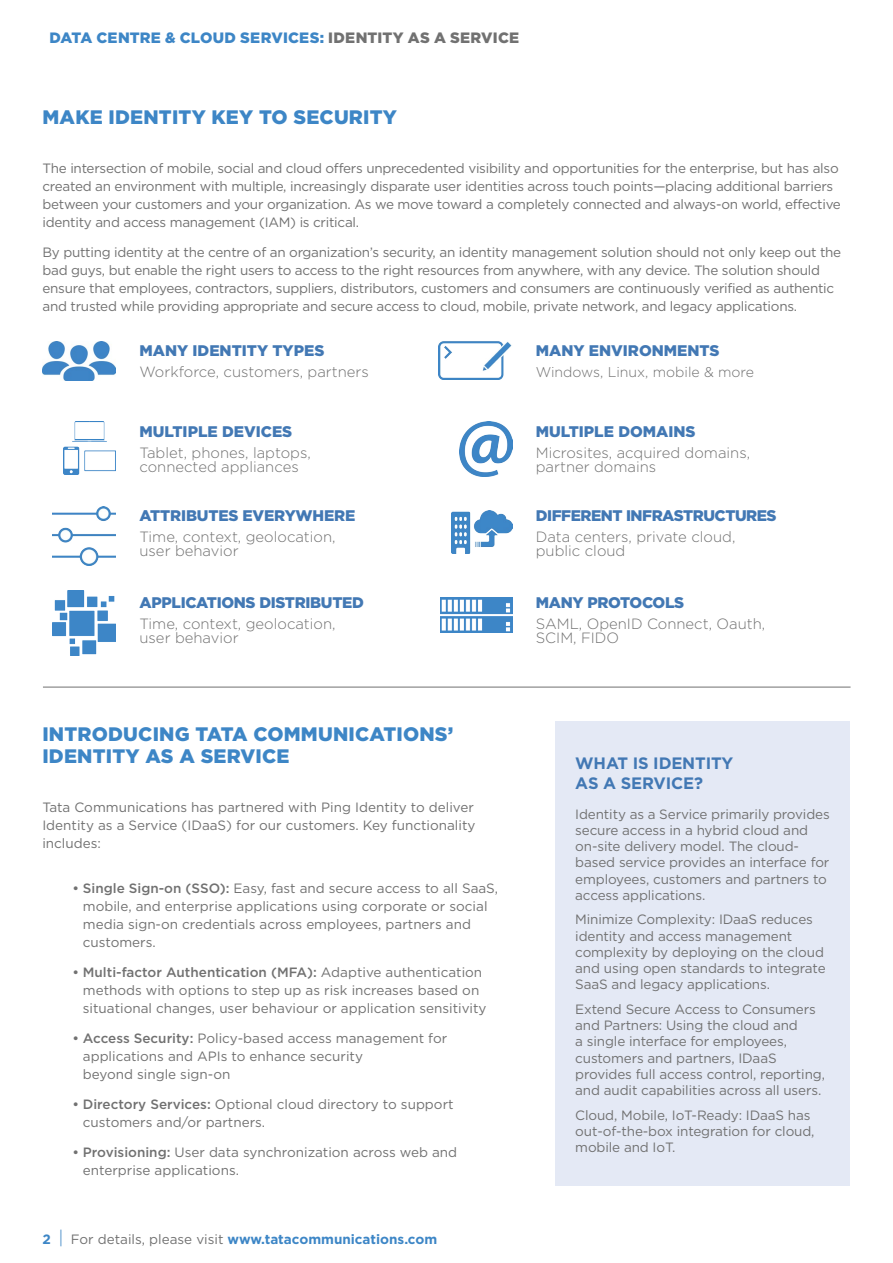
<style>
.page{position:relative;width:893px;height:1263px;background:#fff}
.page>*{position:absolute;margin:0;border:0;box-sizing:border-box;transform-origin:0 0}
.t1{font:900 19.5px/22.5px "Gotham HTF";letter-spacing:.01em;color:#3d86c6}
.t2{font:700 16.5px/19.8px "Gotham HTF";letter-spacing:-.01em;color:#4278b4}
.t3{font:900 15.45px "Gotham HTF";letter-spacing:-.01em;color:#4278b4}
.t4{font:900 15.45px "Gotham HTF";letter-spacing:-.03em;color:#4278b4}
.t5{font:900 15px "Gotham HTF";letter-spacing:.015em;color:#3d86c6}
.t6{font:300 14.85px/14.9px "Gotham HTF";color:#717171}
.t7{font:300 14.1px "Gotham HTF";color:#717171}
.t8{font:13.5px/18px "Gotham HTF";letter-spacing:-.015em;color:#717171}
.t9{font:700 13.5px "Gotham HTF";color:#3d86c6}
.s1{color:#717171}
.s2{font-weight:500}
.s3{font-weight:400;font-size:18px}
.s4{font-weight:400;color:#717171}
</style>
<div class="page">
<img style="left:441px;top:597px;width:71px;height:36px">
<img style="left:64px;top:422px;width:51px;height:53px">
<img style="left:459px;top:422px;width:53px;height:54px">
<img style="left:439px;top:341px;width:73px;height:38px">
<img style="left:52px;top:506px;width:63px;height:59px">
<img style="left:451px;top:510px;width:61px;height:43px">
<img style="left:52px;top:591px;width:63px;height:64px">
<img style="left:43px;top:342px;width:72px;height:38px">
<hr style="left:43px;top:687px;width:807px;height:1px;background:#717171">
<div style="left:555px;top:722px;width:295px;height:464px;background:#e4e9f5"></div>
<p class="t5" style="left:50px;top:29px;width:471px">DATA CENTRE &amp; CLOUD SERVICES: <span class="s1">IDENTITY AS A SERVICE</span></p>
<h1 class="t1" style="left:43px;top:106px;width:356px">MAKE IDENTITY KEY TO SECURITY</h1>
<p class="t8" style="left:43px;top:159px;width:800px">The intersection of mobile, social and cloud offers unprecedented visibility and opportunities for the enterprise, but has also created an environment with multiple, increasingly disparate user identities across touch points—placing additional barriers between your customers and your organization. As we move toward a completely connected and always-on world, effective identity and access management (IAM) is critical.</p>
<p class="t8" style="left:43px;top:243px;width:800px">By putting identity at the centre of an organization’s security, an identity management solution should not only keep out the bad guys, but enable the right users to access to the right resources from anywhere, with any device. The solution should ensure that employees, contractors, suppliers, distributors, customers and consumers are continuously verified as authentic and trusted while providing appropriate and secure access to cloud, mobile, private network, and legacy applications.</p>
<p class="t3" style="left:139px;top:341px;width:186px">MANY IDENTITY TYPES</p>
<p class="t6" style="left:139px;top:364px;width:231px">Workforce, customers, partners</p>
<p class="t3" style="left:139px;top:422px;width:154px">MULTIPLE DEVICES</p>
<p class="t6" style="left:139px;top:445px;width:173px">Tablet, phones, laptops, connected appliances</p>
<p class="t3" style="left:139px;top:506px;width:217px">ATTRIBUTES EVERYWHERE</p>
<p class="t6" style="left:139px;top:529px;width:198px">Time, context, geolocation, user behavior</p>
<p class="t3" style="left:139px;top:593px;width:226px">APPLICATIONS DISTRIBUTED</p>
<p class="t6" style="left:139px;top:616px;width:198px">Time, context, geolocation, user behavior</p>
<h1 class="t1" style="left:42px;top:722px;width:412px">INTRODUCING TATA COMMUNICATIONS’<br>IDENTITY AS A SERVICE</h1>
<p class="t8" style="left:42px;top:798px;width:435px;text-align:justify">Tata Communications has partnered with Ping Identity to deliver Identity as a Service (IDaaS) for our customers. Key functionality includes:</p>
<p class="t8" style="left:83px;top:879px;width:417px;text-indent:-11px"><span class="s2">• Single Sign-on (SSO):</span> Easy, fast and secure access to all SaaS, mobile, and enterprise applications using corporate or social media sign-on credentials across employees, partners and customers.</p>
<p class="t8" style="left:83px;top:962px;width:405px;text-indent:-11px"><span class="s2">• Multi-factor Authentication (MFA):</span> Adaptive authentication methods with options to step up as risk increases based on situational changes, user behaviour or application sensitivity</p>
<p class="t8" style="left:83px;top:1028px;width:366px;text-indent:-11px"><span class="s2">• Access Security:</span> Policy-based access management for applications and APIs to enhance security<br>beyond single sign-on</p>
<p class="t8" style="left:83px;top:1094px;width:372px;text-indent:-11px"><span class="s2">• Directory Services:</span> Optional cloud directory to support customers and/or partners.</p>
<p class="t8" style="left:83px;top:1142px;width:376px;text-indent:-11px"><span class="s2">• Provisioning:</span> User data synchronization across web and enterprise applications.</p>
<p class="t9" style="left:43px;top:1231px;width:396px">2 <span class="s3">|</span> <span class="s4">For details, please visit</span> www.tatacommunications.com</p>
<p class="t3" style="left:536px;top:341px;width:185px">MANY ENVIRONMENTS</p>
<p class="t7" style="left:536px;top:364px;width:220px">Windows, Linux, mobile &amp; more</p>
<p class="t3" style="left:536px;top:422px;width:161px">MULTIPLE DOMAINS</p>
<p class="t6" style="left:536px;top:445px;width:216px">Microsites, acquired domains, partner domains</p>
<p class="t4" style="left:536px;top:506px;width:242px">DIFFERENT INFRASTRUCTURES</p>
<p class="t6" style="left:536px;top:529px;width:201px">Data centers, private cloud, public cloud</p>
<p class="t3" style="left:536px;top:593px;width:150px">MANY PROTOCOLS</p>
<p class="t6" style="left:536px;top:616px;width:231px">SAML, OpenID Connect, Oauth,<br>SCIM, FIDO</p>
<p class="t2" style="left:575px;top:753px;width:160px">WHAT IS IDENTITY<br>AS A SERVICE?</p>
<p class="t8" style="left:575px;top:806px;width:256px;line-height:16.2px">Identity as a Service primarily provides secure access in a hybrid cloud and on-site delivery model. The cloud&shy;based service provides an interface for employees, customers and partners to access applications.</p>
<p class="t8" style="left:575px;top:911px;width:252px;line-height:16.2px">Minimize Complexity: IDaaS reduces identity and access management complexity by deploying on the cloud and using open standards to integrate SaaS and legacy applications.</p>
<p class="t8" style="left:575px;top:1001px;width:251px;line-height:16.2px">Extend Secure Access to Consumers and Partners: Using the cloud and<br>a single interface for employees, customers and partners, IDaaS provides full access control, reporting, and audit capabilities across all users.</p>
<p class="t8" style="left:575px;top:1106px;width:241px;line-height:16.2px">Cloud, Mobile, IoT-Ready: IDaaS has out-of-the-box integration for cloud, mobile and IoT.</p>
</div>
